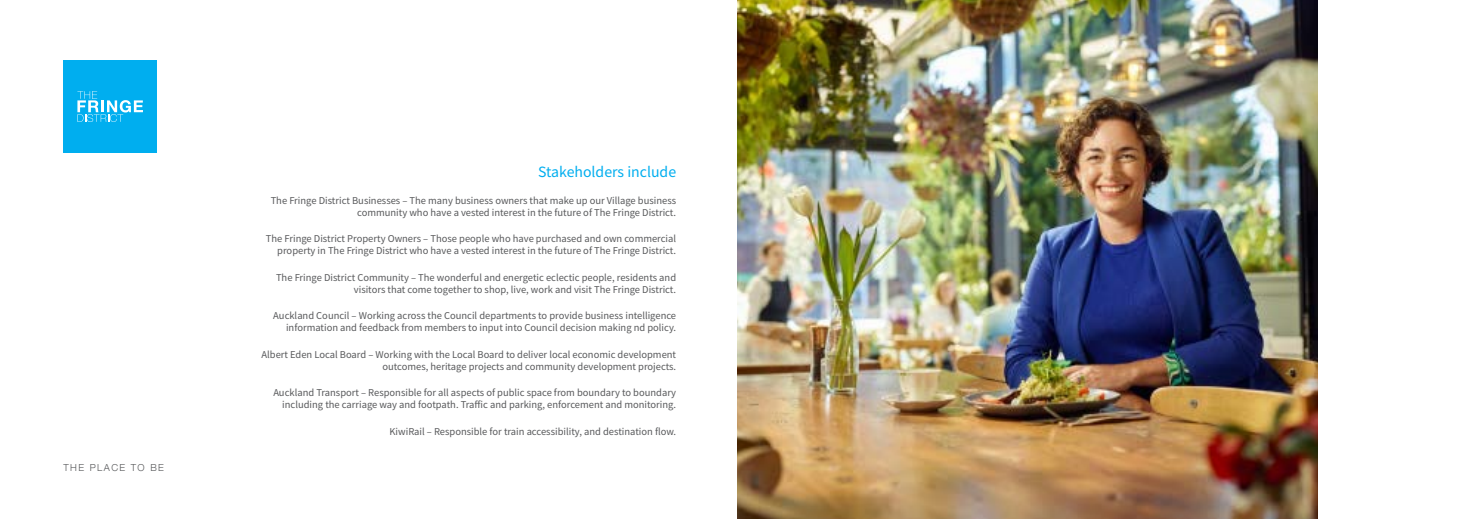
<style>
.page{position:relative;width:1474px;height:521px;background:#fff}
.page>*{position:absolute;margin:0;border:0;box-sizing:border-box;transform-origin:0 0}
.t1{font:15.75px "Source Sans Pro";color:#00aeef}
.t2{font:10.5px/11.8px "Source Sans Pro";color:#58595b;text-align:right}
.t3{font:300 9.62px "Helvetica Neue";letter-spacing:.15em;color:#58595b}
</style>
<div class="page">
<div style="left:63px;top:60px;width:94px;height:93px;background:#00aeef"></div>
<svg style="left:77px;top:91px;width:66px;height:31px"></svg>
<img style="left:737px;top:0;width:580px;height:518px">
<p class="t3" style="left:63px;top:460px;width:102px">THE PLACE TO BE</p>
<h1 class="t1" style="left:538px;top:162px;width:139px">Stakeholders include</h1>
<p class="t2" style="left:271px;top:194px;width:407px">The Fringe District Businesses – The many business owners that make up our Village business community who have a vested interest in the future of The Fringe District.</p>
<p class="t2" style="left:266px;top:233px;width:412px">The Fringe District Property Owners – Those people who have purchased and own commercial property in The Fringe District who have a vested interest in the future of The Fringe District.</p>
<p class="t2" style="left:276px;top:271px;width:402px">The Fringe District Community – The wonderful and energetic eclectic people, residents and visitors that come together to shop, live, work and visit The Fringe District.</p>
<p class="t2" style="left:273px;top:310px;width:404px">Auckland Council – Working across the Council departments to provide business intelligence information and feedback from members to input into Council decision making nd policy.</p>
<p class="t2" style="left:261px;top:348px;width:416px">Albert Eden Local Board – Working with the Local Board to deliver local economic development outcomes, heritage projects and community development projects.</p>
<p class="t2" style="left:273px;top:387px;width:404px">Auckland Transport – Responsible for all aspects of public space from boundary to boundary including the carriage way and footpath. Traffic and parking, enforcement and monitoring.</p>
<p class="t2" style="left:389px;top:425px;width:288px">KiwiRail – Responsible for train accessibility, and destination flow.</p>
</div>
